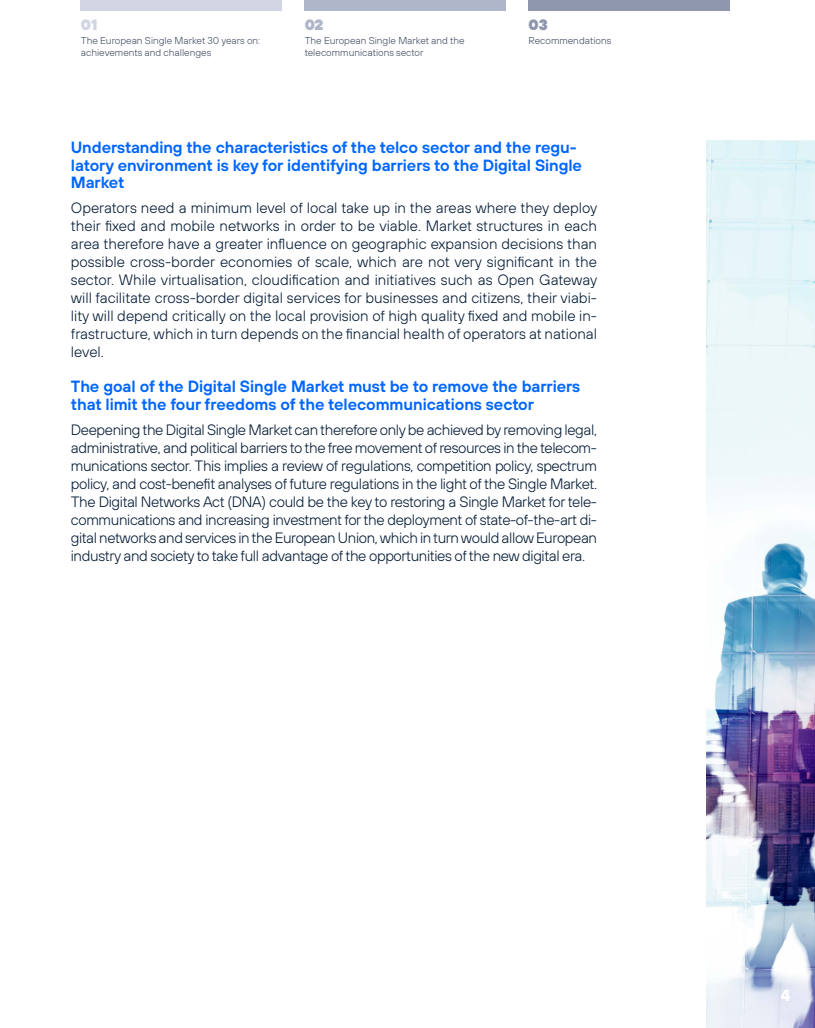
<style>
.page{position:relative;width:815px;height:1028px;background:#fff}
.page>*{position:absolute;margin:0;border:0;box-sizing:border-box;transform-origin:0 0}
.t1{font:600 16.25px/17.5px "Tele Sans";letter-spacing:-.005em;color:#06f}
.t2{font:700 16.25px "Tele Sans";color:#fff}
.t3{font:300 15px/18px "Tele Sans";letter-spacing:-.02em;color:#031a34;text-align:justify}
.t4{font:900 15px "Tele Sans";color:#d1d5e4}
.t5{font:900 15px "Tele Sans";color:#b0b6ca}
.t6{font:900 15px "Tele Sans";color:#8f97af}
.t7{font:300 10px/11.2px "Tele Sans";color:#414b61}
</style>
<div class="page">
<div style="left:81px;top:0;width:201px;height:11px;background:#d1d5e4"></div>
<div style="left:305px;top:0;width:201px;height:11px;background:#b0b6ca"></div>
<div style="left:528px;top:0;width:202px;height:11px;background:#8f97af"></div>
<img style="left:707px;top:140px;width:108px;height:888px">
<p class="t4" style="left:81px;top:14px;width:18px">01</p>
<p class="t7" style="left:81px;top:35px;width:181px">The European Single Market 30 years on: achievements and challenges</p>
<p class="t5" style="left:305px;top:14px;width:20px">02</p>
<p class="t7" style="left:305px;top:35px;width:161px">The European Single Market and the telecommunications sector</p>
<p class="t6" style="left:528px;top:14px;width:21px">03</p>
<p class="t7" style="left:528px;top:35px;width:84px">Recommendations</p>
<p class="t1" style="left:71px;top:138px;width:513px">Understanding the characteristics of the telco sector and the regu&shy;latory environment is key for identifying barriers to the Digital Single<br>Market</p>
<p class="t3" style="left:71px;top:198px;width:528px">Operators need a minimum level of local take up in the areas where they deploy their fixed and mobile networks in order to be viable. Market structures in each area therefore have a greater influence on geographic expansion decisions than possible cross-border economies of scale, which are not very significant in the sector. While virtualisation, cloudification and initiatives such as Open Gateway will facilitate cross-border digital services for businesses and citizens, their viabi&shy;lity will depend critically on the local provision of high quality fixed and mobile in&shy;frastructure, which in turn depends on the financial health of operators at national level.</p>
<p class="t1" style="left:71px;top:377px;width:511px">The goal of the Digital Single Market must be to remove the barriers that limit the four freedoms of the telecommunications sector</p>
<p class="t3" style="left:71px;top:420px;width:528px">Deepening the Digital Single Market can therefore only be achieved by removing legal, administrative, and political barriers to the free movement of resources in the telecom&shy;munications sector. This implies a review of regulations, competition policy, spectrum policy, and cost-benefit analyses of future regulations in the light of the Single Market.<br>The Digital Networks Act (DNA) could be the key to restoring a Single Market for tele&shy;communications and increasing investment for the deployment of state-of-the-art di&shy;gital networks and services in the European Union, which in turn would allow European industry and society to take full advantage of the opportunities of the new digital era.</p>
<p class="t2" style="left:781px;top:984px;width:11px">4</p>
</div>
